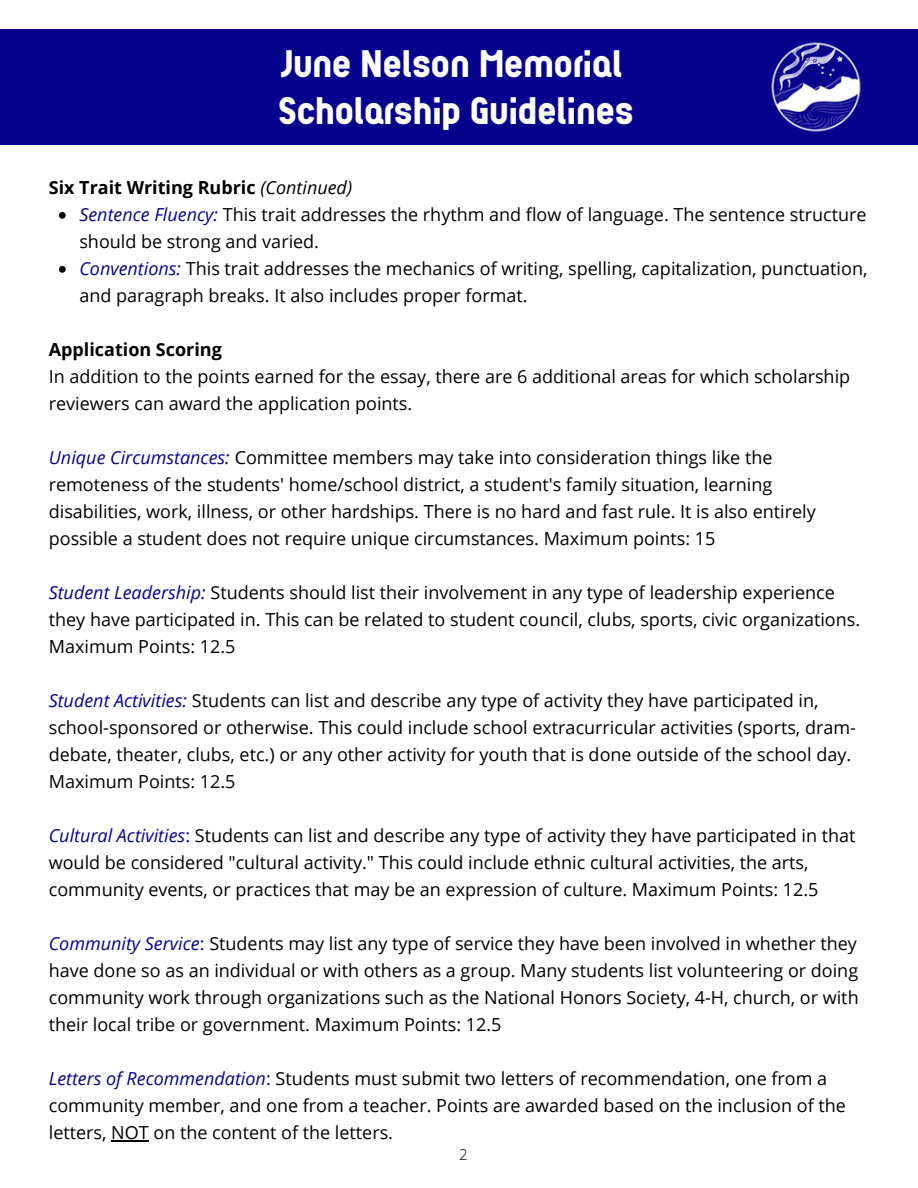
<style>
.page{position:relative;width:918px;height:1188px;background:#fff}
.page>*{position:absolute;margin:0;border:0;box-sizing:border-box;transform-origin:0 0}
.t1{font:38.1px/47px "GRAFIKATYPE.1";color:#fff}
.t2{font:18px/27px "Open Sans";color:#000}
.t3{font:700 18px "Open Sans";color:#000}
.t4{font:300 15px "Open Sans";color:#000}
.s1{font-weight:400;font-style:italic}
.s2{font-style:italic;color:#06038d}
.s3{color:#06038d}
</style>
<div class="page">
<div style="left:0;top:29px;width:918px;height:116px;background:#06038d"></div>
<img style="left:771px;top:42px;width:90px;height:90px">
<svg style="left:59px;top:212px;width:7px;height:7px"></svg>
<svg style="left:59px;top:266px;width:7px;height:7px"></svg>
<hr style="left:111px;top:1140px;width:38px;height:1px;background:#000">
<h1 class="t1" style="left:279px;top:39px;width:357px">June Nelson Memorial<br>Scholarship Guidelines</h1>
<p class="t3" style="left:49px;top:175px;width:305px">Six Trait Writing Rubric <span class="s1">(Continued)</span></p>
<p class="t2" style="left:79px;top:201px;width:790px"><span class="s2">Sentence Fluency:</span> This trait addresses the rhythm and flow of language. The sentence structure should be strong and varied.<br><span class="s2">Conventions:</span> This trait addresses the mechanics of writing, spelling, capitalization, punctuation, and paragraph breaks. It also includes proper format.</p>
<p class="t3" style="left:49px;top:337px;width:175px">Application Scoring</p>
<p class="t2" style="left:49px;top:363px;width:803px">In addition to the points earned for the essay, there are 6 additional areas for which scholarship reviewers can award the application points.</p>
<p class="t2" style="left:49px;top:444px;width:768px"><span class="s2">Unique Circumstances:</span> Committee members may take into consideration things like the remoteness of the students' home/school district, a student's family situation, learning disabilities, work, illness, or other hardships. There is no hard and fast rule. It is also entirely possible a student does not require unique circumstances. Maximum points: 15</p>
<p class="t2" style="left:49px;top:579px;width:813px"><span class="s2">Student Leadership:</span> Students should list their involvement in any type of leadership experience they have participated in. This can be related to student council, clubs, sports, civic organizations.<br>Maximum Points: 12.5</p>
<p class="t2" style="left:49px;top:687px;width:809px"><span class="s2">Student Activities:</span> Students can list and describe any type of activity they have participated in, school-sponsored or otherwise. This could include school extracurricular activities (sports, dram&shy;debate, theater, clubs, etc.) or any other activity for youth that is done outside of the school day.<br>Maximum Points: 12.5</p>
<p class="t2" style="left:49px;top:822px;width:808px"><span class="s2">Cultural Activities</span><span class="s3">:</span> Students can list and describe any type of activity they have participated in that would be considered "cultural activity." This could include ethnic cultural activities, the arts, community events, or practices that may be an expression of culture. Maximum Points: 12.5</p>
<p class="t2" style="left:49px;top:930px;width:811px;text-align:justify"><span class="s2">Community Service</span><span class="s3">:</span> Students may list any type of service they have been involved in whether they have done so as an individual or with others as a group. Many students list volunteering or doing community work through organizations such as the National Honors Society, 4-H, church, or with their local tribe or government. Maximum Points: 12.5</p>
<p class="t2" style="left:49px;top:1065px;width:799px"><span class="s2">Letters of Recommendation</span><span class="s3">:</span> Students must submit two letters of recommendation, one from a community member, and one from a teacher. Points are awarded based on the inclusion of the letters, NOT on the content of the letters.</p>
<p class="t4" style="left:459px;top:1144px;width:10px">2</p>
</div>
